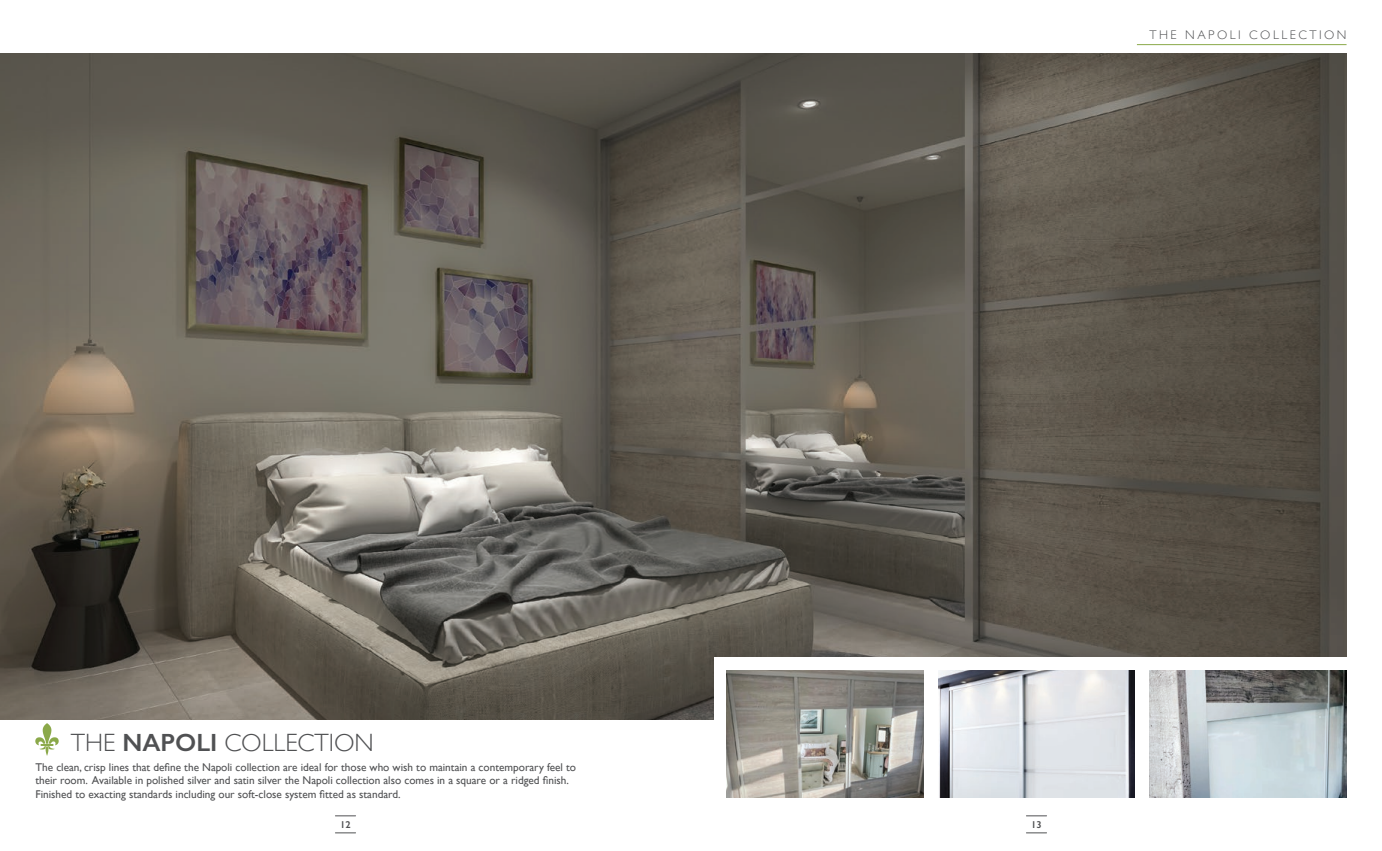
<style>
.page{position:relative;width:1382px;height:851px;background:#fff}
.page>*{position:absolute;margin:0;border:0;box-sizing:border-box;transform-origin:0 0}
.t1{font:300 25px "Gill Sans";color:#505153}
.t2{font:300 12.5px "Gill Sans";letter-spacing:.2em;color:#505153}
.t3{font:11.25px/13.5px "Gill Sans";color:#505153}
.t4{font:600 10px "Gill Sans";color:#505153}
.s1{font-weight:600}
</style>
<div class="page">
<svg style="left:335px;top:815px;width:21px;height:1px"></svg>
<svg style="left:335px;top:832px;width:21px;height:1px"></svg>
<svg style="left:1026px;top:815px;width:21px;height:1px"></svg>
<svg style="left:1026px;top:832px;width:21px;height:1px"></svg>
<img style="left:0;top:53px;width:1346px;height:666px">
<hr style="left:1137px;top:44px;width:209px;height:1px;background:#8ba94a">
<div style="left:714px;top:657px;width:632px;height:140px;background:#fff"></div>
<img style="left:726px;top:670px;width:197px;height:127px">
<img style="left:1150px;top:670px;width:196px;height:127px">
<img style="left:938px;top:670px;width:197px;height:127px">
<img style="left:35px;top:723px;width:23px;height:32px">
<p class="t2" style="left:1149px;top:25px;width:199px">THE NAPOLI COLLECTION</p>
<h1 class="t1" style="left:71px;top:723px;width:304px">THE <span class="s1">NAPOLI</span> COLLECTION</h1>
<p class="t3" style="left:35px;top:759px;width:542px">The clean, crisp lines that define the Napoli collection are ideal for those who wish to maintain a contemporary feel to their room. Available in polished silver and satin silver the Napoli collection also comes in a square or a ridged finish.<br>Finished to exacting standards including our soft-close system fitted as standard.</p>
<p class="t4" style="left:340px;top:818px;width:12px">12</p>
<p class="t4" style="left:1031px;top:818px;width:12px">13</p>
</div>
